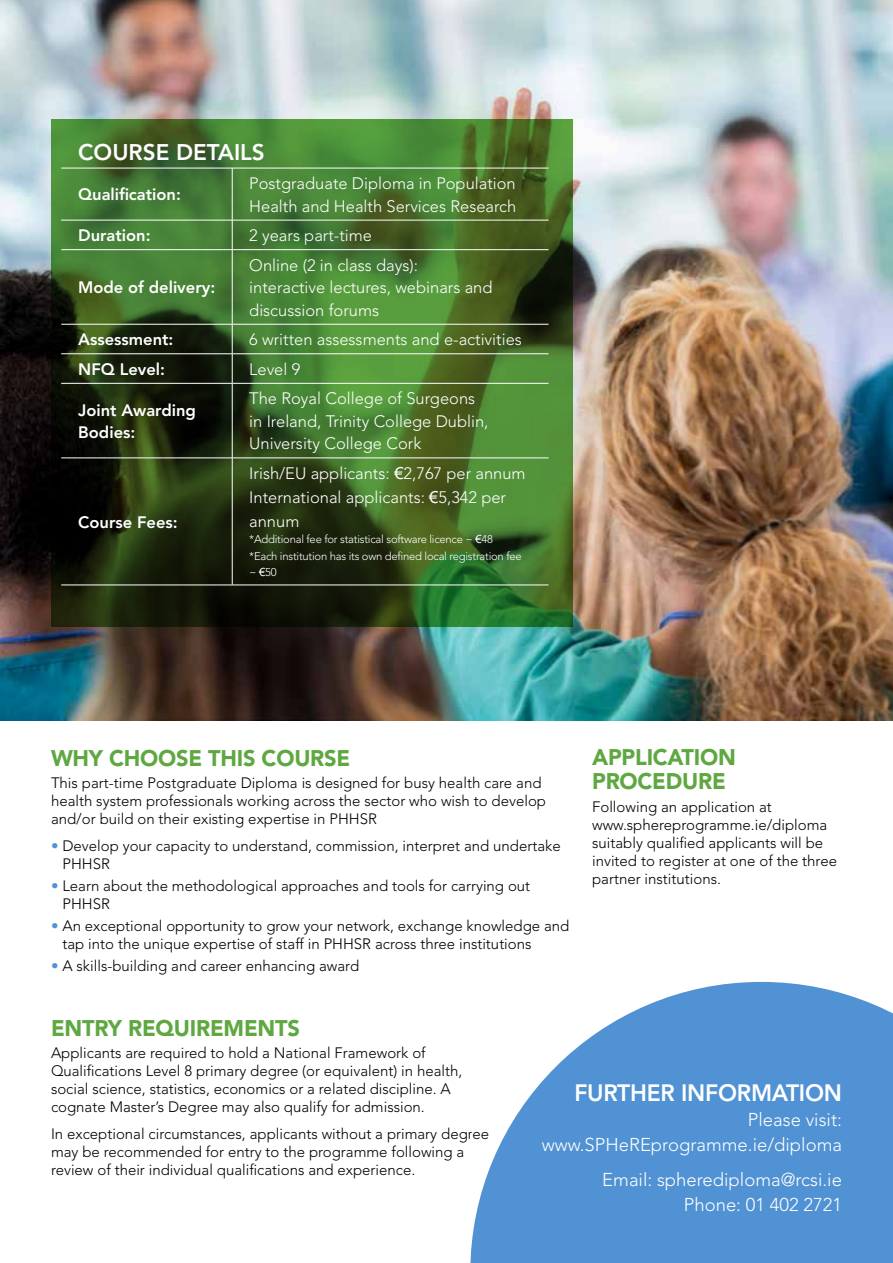
<style>
.page{position:relative;width:893px;height:1263px;background:#fff}
.page>*{position:absolute;margin:0;border:0;box-sizing:border-box;transform-origin:0 0}
.t1{font:800 23.55px "Avenir";letter-spacing:-.01em;color:#fff}
.t2{font:900 22.5px/24px "Avenir";letter-spacing:-.01em;color:#5fa841}
.t3{font:800 22.5px "Avenir";color:#fff}
.t4{font:300 18.45px/25.2px "Avenir";color:#fff;text-align:right}
.t5{font:300 16.5px/22.5px "Avenir";color:#fff}
.t6{font:800 16.5px/22.5px "Avenir";color:#fff}
.t7{font:300 15px/18px "Avenir";color:#000}
.t8{font:300 11.25px/16.5px "Avenir";letter-spacing:-.02em;color:#fff}
.s1{font-family:"Arial";font-weight:400}
.s2{font-weight:400;color:#5192d4}
</style>
<div class="page">
<img style="left:0;top:0;width:893px;height:720px">
<svg style="left:470px;top:982px;width:423px;height:281px;fill:#5192d4"></svg>
<svg style="left:51px;top:119px;width:521px;height:507px;background:#395e25"></svg>
<hr style="left:61px;top:168px;width:171px;height:1px;background:#fff">
<hr style="left:232px;top:168px;width:317px;height:1px;background:#fff">
<hr style="left:232px;top:168px;width:1px;height:52px;background:#fff">
<hr style="left:61px;top:220px;width:171px;height:1px;background:#fff">
<hr style="left:232px;top:220px;width:317px;height:1px;background:#fff">
<svg style="left:232px;top:220px;width:1px;height:29px"></svg>
<hr style="left:61px;top:249px;width:171px;height:1px;background:#fff">
<hr style="left:232px;top:249px;width:317px;height:1px;background:#fff">
<hr style="left:232px;top:250px;width:1px;height:74px;background:#fff">
<hr style="left:61px;top:324px;width:171px;height:1px;background:#fff">
<hr style="left:232px;top:324px;width:317px;height:1px;background:#fff">
<hr style="left:232px;top:324px;width:1px;height:30px;background:#fff">
<hr style="left:61px;top:353px;width:171px;height:1px;background:#fff">
<hr style="left:232px;top:353px;width:317px;height:1px;background:#fff">
<svg style="left:232px;top:354px;width:1px;height:29px"></svg>
<hr style="left:61px;top:383px;width:171px;height:1px;background:#fff">
<hr style="left:232px;top:383px;width:317px;height:1px;background:#fff">
<hr style="left:232px;top:383px;width:1px;height:75px;background:#fff">
<hr style="left:61px;top:458px;width:171px;height:1px;background:#fff">
<hr style="left:232px;top:458px;width:317px;height:1px;background:#fff">
<hr style="left:232px;top:458px;width:1px;height:127px;background:#fff">
<hr style="left:61px;top:585px;width:171px;height:1px;background:#fff">
<hr style="left:232px;top:585px;width:317px;height:1px;background:#fff">
<h2 class="t3" style="left:78px;top:138px;width:188px">COURSE DETAILS</h2>
<p class="t6" style="left:78px;top:183px;width:104px">Qualification:</p>
<p class="t5" style="left:249px;top:172px;width:269px">Postgraduate Diploma in Population<br>Health and Health Services Research</p>
<p class="t6" style="left:78px;top:224px;width:74px">Duration:</p>
<p class="t5" style="left:249px;top:224px;width:124px">2 years part-time</p>
<p class="t6" style="left:78px;top:276px;width:138px">Mode of delivery:</p>
<p class="t5" style="left:249px;top:254px;width:245px">Online (2 in class days): interactive lectures, webinars and discussion forums</p>
<p class="t6" style="left:78px;top:328px;width:97px">Assessment:</p>
<p class="t5" style="left:249px;top:328px;width:274px">6 written assessments and e-activities</p>
<p class="t6" style="left:78px;top:358px;width:88px">NFQ Level:</p>
<p class="t5" style="left:249px;top:358px;width:53px">Level 9</p>
<p class="t6" style="left:78px;top:399px;width:119px">Joint Awarding<br>Bodies:</p>
<p class="t5" style="left:249px;top:387px;width:241px">The Royal College of Surgeons in Ireland, Trinity College Dublin,<br>University College Cork</p>
<p class="t6" style="left:78px;top:511px;width:101px">Course Fees:</p>
<p class="t5" style="left:249px;top:461px;width:278px;line-height:24px">Irish/EU applicants: <span class="s1">€</span>2,767 per annum<br>International applicants: <span class="s1">€</span>5,342 per annum</p>
<p class="t8" style="left:249px;top:531px;width:274px">*Additional fee for statistical software licence ~ <span class="s1">€</span>48 *Each institution has its own defined local registration fee ~ <span class="s1">€</span>50</p>
<h2 class="t2" style="left:51px;top:746px;width:301px">WHY CHOOSE THIS COURSE</h2>
<p class="t7" style="left:51px;top:774px;width:497px">This part-time Postgraduate Diploma is designed for busy health care and health system professionals working across the sector who wish to develop and/or build on their existing expertise in PHHSR</p>
<p class="t7" style="left:62px;top:836px;width:500px;text-indent:-11px"><span class="s2">•</span> Develop your capacity to understand, commission, interpret and undertake<br>PHHSR</p>
<p class="t7" style="left:62px;top:876px;width:469px;text-indent:-11px"><span class="s2">•</span> Learn about the methodological approaches and tools for carrying out<br>PHHSR</p>
<p class="t7" style="left:62px;top:917px;width:508px;text-indent:-11px"><span class="s2">•</span> An exceptional opportunity to grow your network, exchange knowledge and tap into the unique expertise of staff in PHHSR across three institutions</p>
<p class="t7" style="left:51px;top:957px;width:310px"><span class="s2">•</span> A skills-building and career enhancing award</p>
<h2 class="t2" style="left:592px;top:745px;width:145px">APPLICATION<br>PROCEDURE</h2>
<p class="t7" style="left:592px;top:797px;width:246px">Following an application at www.sphereprogramme.ie/diploma suitably qualified applicants will be invited to register at one of the three partner institutions.</p>
<h2 class="t2" style="left:51px;top:1016px;width:250px">ENTRY REQUIREMENTS</h2>
<p class="t7" style="left:51px;top:1044px;width:413px">Applicants are required to hold a National Framework of Qualifications Level 8 primary degree (or equivalent) in health, social science, statistics, economics or a related discipline. A cognate Master’s Degree may also qualify for admission.</p>
<p class="t7" style="left:51px;top:1124px;width:440px">In exceptional circumstances, applicants without a primary degree may be recommended for entry to the programme following a review of their individual qualifications and experience.</p>
<h1 class="t1" style="left:574px;top:1079px;width:269px">FURTHER INFORMATION</h1>
<p class="t4" style="left:542px;top:1107px;width:302px">Please visit: www.SPHeREprogramme.ie/diploma</p>
<p class="t4" style="left:602px;top:1167px;width:241px">Email: spherediploma@rcsi.ie<br>Phone: 01 402 2721</p>
</div>
